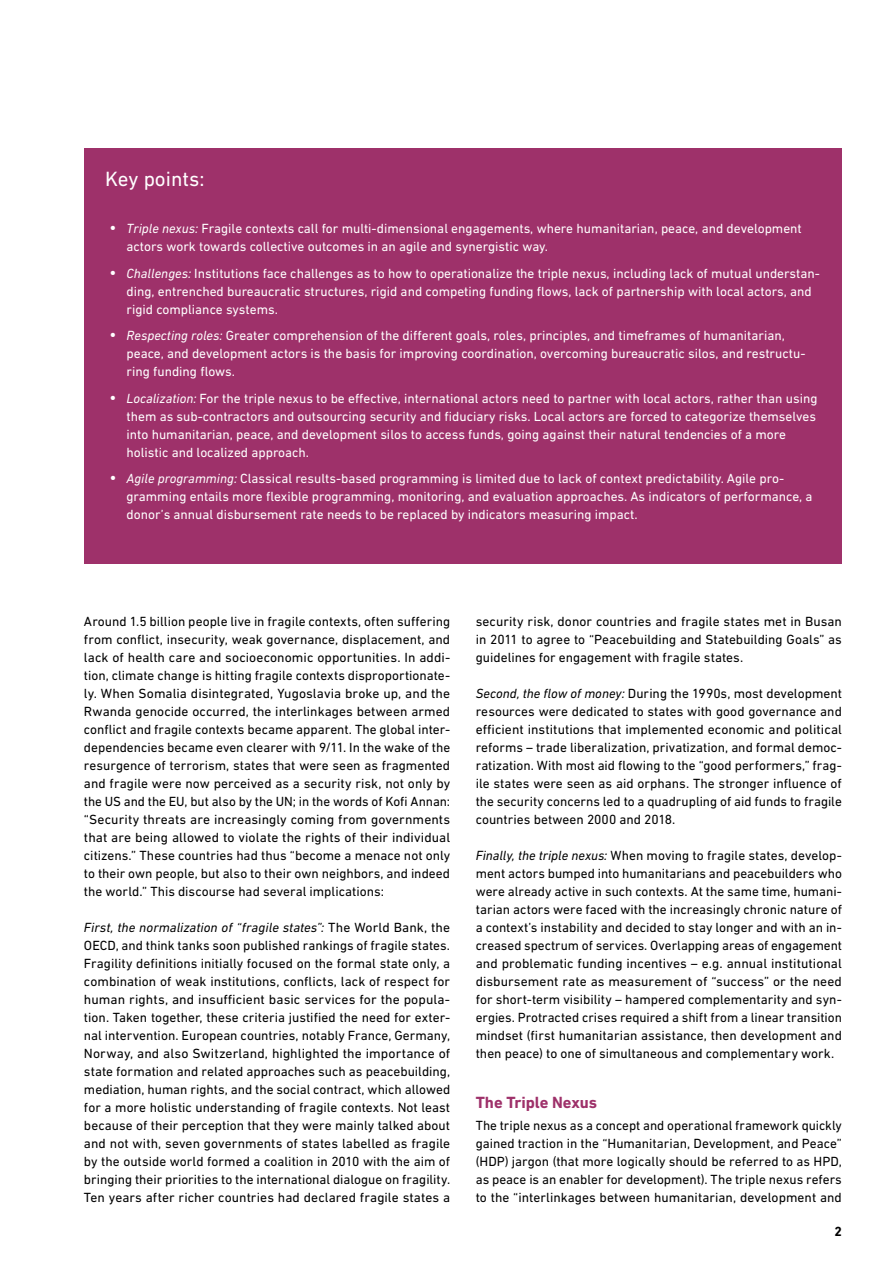
<style>
.page{position:relative;width:893px;height:1263px;background:#fff}
.page>*{position:absolute;margin:0;border:0;box-sizing:border-box;transform-origin:0 0}
.t1{font:21px "DIN Next W1 G";color:#fff}
.t2{font:700 16.5px "DIN Next W1 G";letter-spacing:-.005em;color:#9e316a}
.t3{font:13.5px/18px "DIN Next W1 G";color:#000;text-align:justify}
.t4{font:13.5px/18px "DIN Next W1 G";color:#fff}
.t5{font:700 13.5px "DIN Next W1 G";color:#000}
.s1{font-style:italic;font-size:16.5px}
.s2{font-style:italic}
.s3{font-size:16.5px}
</style>
<div class="page">
<div style="left:84px;top:149px;width:758px;height:415px;background:#9e316a"></div>
<h1 class="t1" style="left:105px;top:167px;width:101px">Key points:</h1>
<p class="t4" style="left:126px;top:220px;width:677px;text-indent:-17px"><span class="s1">•</span> <span class="s2">Triple nexus:</span> Fragile contexts call for multi-dimensional engagements, where humanitarian, peace, and development actors work towards collective outcomes in an agile and synergistic way.</p>
<p class="t4" style="left:126px;top:264px;width:695px;text-indent:-17px"><span class="s1">•</span> <span class="s2">Challenges:</span> Institutions face challenges as to how to operationalize the triple nexus, including lack of mutual understan&shy;ding, entrenched bureaucratic structures, rigid and competing funding flows, lack of partnership with local actors, and rigid compliance systems.</p>
<p class="t4" style="left:126px;top:327px;width:680px;text-indent:-17px"><span class="s1">•</span> <span class="s2">Respecting roles:</span> Greater comprehension of the different goals, roles, principles, and timeframes of humanitarian, peace, and development actors is the basis for improving coordination, overcoming bureaucratic silos, and restructu&shy;ring funding flows.</p>
<p class="t4" style="left:126px;top:389px;width:692px;text-indent:-17px"><span class="s1">•</span> <span class="s2">Localization:</span> For the triple nexus to be effective, international actors need to partner with local actors, rather than using them as sub-contractors and outsourcing security and fiduciary risks. Local actors are forced to categorize themselves into humanitarian, peace, and development silos to access funds, going against their natural tendencies of a more holistic and localized approach.</p>
<p class="t4" style="left:126px;top:470px;width:688px;text-indent:-17px"><span class="s3">•</span> <span class="s2">Agile programming:</span> Classical results-based programming is limited due to lack of context predictability. Agile pro&shy;gramming entails more flexible programming, monitoring, and evaluation approaches. As indicators of performance, a donor’s annual disbursement rate needs to be replaced by indicators measuring impact.</p>
<p class="t3" style="left:84px;top:612px;width:368px">Around 1.5 billion people live in fragile contexts, often suffering from conflict, insecurity, weak governance, displacement, and lack of health care and socioeconomic opportunities. In addi&shy;tion, climate change is hitting fragile contexts disproportionate&shy;ly. When Somalia disintegrated, Yugoslavia broke up, and the Rwanda genocide occurred, the interlinkages between armed conflict and fragile contexts became apparent. The global inter&shy;dependencies became even clearer with 9/11. In the wake of the resurgence of terrorism, states that were seen as fragmented and fragile were now perceived as a security risk, not only by the US and the EU, but also by the UN; in the words of Kofi Annan: “Security threats are increasingly coming from governments that are being allowed to violate the rights of their individual citizens.” These countries had thus “become a menace not only to their own people, but also to their own neighbors, and indeed the world.” This discourse had several implications:</p>
<p class="t3" style="left:84px;top:918px;width:368px"><span class="s2">First, the normalization of “fragile states”:</span> The World Bank, the OECD, and think tanks soon published rankings of fragile states.<br>Fragility definitions initially focused on the formal state only, a combination of weak institutions, conflicts, lack of respect for human rights, and insufficient basic services for the popula&shy;tion. Taken together, these criteria justified the need for exter&shy;nal intervention. European countries, notably France, Germany, Norway, and also Switzerland, highlighted the importance of state formation and related approaches such as peacebuilding, mediation, human rights, and the social contract, which allowed for a more holistic understanding of fragile contexts. Not least because of their perception that they were mainly talked about and not with, seven governments of states labelled as fragile by the outside world formed a coalition in 2010 with the aim of bringing their priorities to the international dialogue on fragility.<br>Ten years after richer countries had declared fragile states a</p>
<p class="t3" style="left:476px;top:612px;width:368px">security risk, donor countries and fragile states met in Busan in 2011 to agree to “Peacebuilding and Statebuilding Goals” as guidelines for engagement with fragile states.</p>
<p class="t3" style="left:476px;top:684px;width:368px"><span class="s2">Second, the flow of money:</span> During the 1990s, most development resources were dedicated to states with good governance and efficient institutions that implemented economic and political reforms – trade liberalization, privatization, and formal democ&shy;ratization. With most aid flowing to the “good performers,” frag&shy;ile states were seen as aid orphans. The stronger influence of the security concerns led to a quadrupling of aid funds to fragile countries between 2000 and 2018.</p>
<p class="t3" style="left:476px;top:846px;width:368px"><span class="s2">Finally, the triple nexus:</span> When moving to fragile states, develop&shy;ment actors bumped into humanitarians and peacebuilders who were already active in such contexts. At the same time, humani&shy;tarian actors were faced with the increasingly chronic nature of a context’s instability and decided to stay longer and with an in&shy;creased spectrum of services. Overlapping areas of engagement and problematic funding incentives – e.g. annual institutional disbursement rate as measurement of “success” or the need for short-term visibility – hampered complementarity and syn&shy;ergies. Protracted crises required a shift from a linear transition mindset (first humanitarian assistance, then development and then peace) to one of simultaneous and complementary work.</p>
<p class="t2" style="left:476px;top:1092px;width:123px">The Triple Nexus</p>
<p class="t3" style="left:476px;top:1116px;width:368px">The triple nexus as a concept and operational framework quickly gained traction in the “Humanitarian, Development, and Peace” (HDP) jargon (that more logically should be referred to as HPD, as peace is an enabler for development). The triple nexus refers to the “interlinkages between humanitarian, development and</p>
<p class="t5" style="left:834px;top:1223px;width:9px">2</p>
</div>
